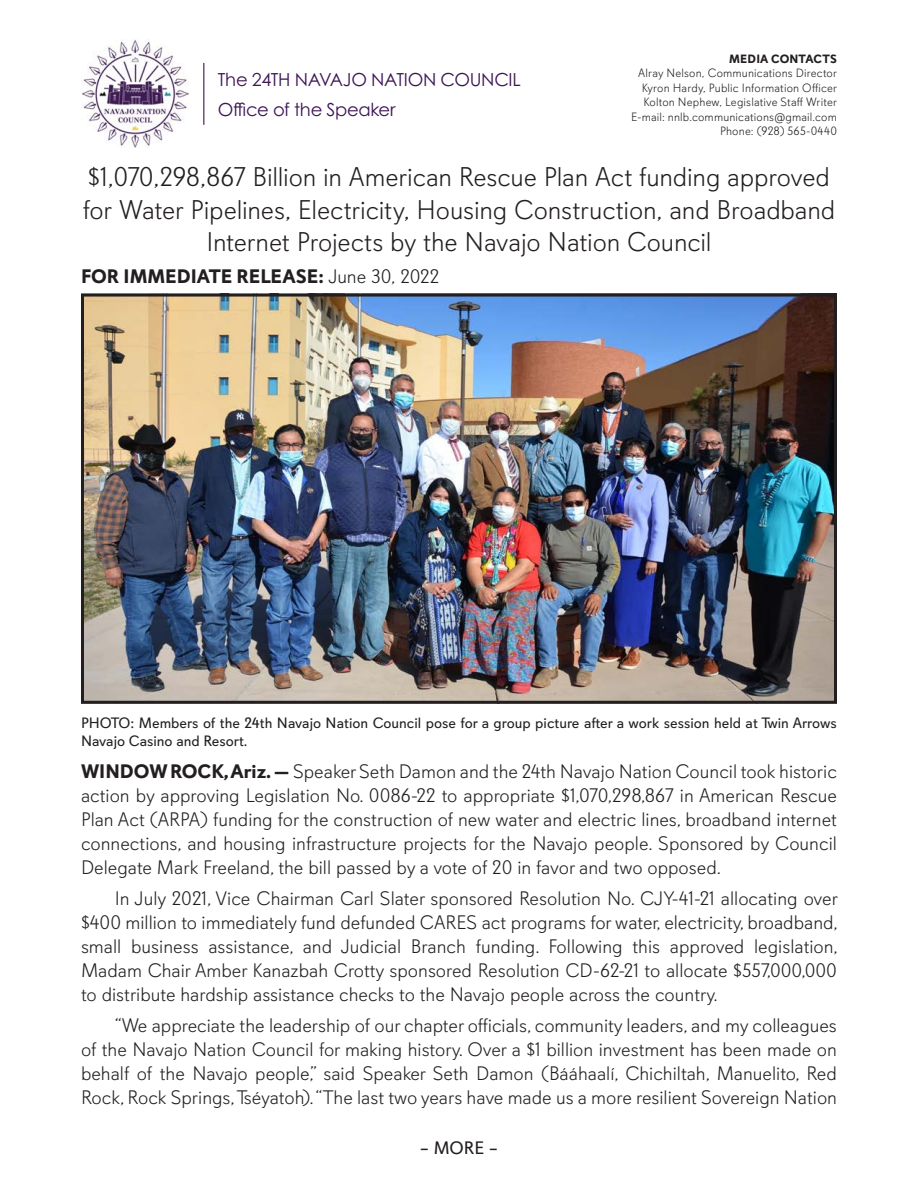
<style>
.page{position:relative;width:918px;height:1188px;background:#fff}
.page>*{position:absolute;margin:0;border:0;box-sizing:border-box;transform-origin:0 0}
.PR_Title{font:300 27px/32.4px "Davis Sans";letter-spacing:-.005em;color:#231f20;text-align:center}
.Regular_PR_Paragraph{font:300 19.5px/24px "Davis Sans";color:#231f20;text-align:justify}
.PR_First_Paragraph{font:300 19.5px/24px "Davis Sans";color:#231f20;text-align:justify}
.t1{font:700 19.5px "Davis Sans";color:#231f20}
.t2{font:18px "Century Gothic Pro";letter-spacing:-.02em;color:#3d1655}
.t3{font:18px "Davis Sans";color:#231f20}
.t4{font:15px/18px "Davis Sans";color:#231f20}
.PR_Body_11_pt{font:300 12px "Davis Sans";letter-spacing:.015em;color:#231f20}
.PR_Body_11_pt-2{font:700 12px "Davis Sans";letter-spacing:.015em;color:#231f20}
.s1{font-weight:300}
.s2{font-weight:700}
</style>
<div class="page">
<img style="left:85px;top:298px;width:748px;height:402px">
<div style="left:81px;top:294px;width:756px;height:410px;border:3px solid #231f20"></div>
<hr style="left:203px;top:63px;width:1px;height:62px;background:#3d1655">
<img style="left:81px;top:39px;width:108px;height:108px">
<p class="t2" style="left:218px;top:68px;width:304px">The 24TH NAVAJO NATION COUNCIL</p>
<p class="t2" style="left:218px;top:98px;width:179px">Office of the Speaker</p>
<p class="PR_Body_11_pt-2" style="left:729px;top:52px;width:109px">MEDIA CONTACTS</p>
<p class="PR_Body_11_pt" style="left:638px;top:67px;width:200px">Alray Nelson, Communications Director</p>
<p class="PR_Body_11_pt" style="left:642px;top:81px;width:197px">Kyron Hardy, Public Information Officer</p>
<p class="PR_Body_11_pt" style="left:643px;top:95px;width:195px">Kolton Nephew, Legislative Staff Writer</p>
<p class="PR_Body_11_pt" style="left:631px;top:110px;width:207px">E-mail: nnlb.communications@gmail.com</p>
<p class="PR_Body_11_pt" style="left:720px;top:124px;width:118px">Phone: (928) 565-0440</p>
<p class="PR_Title" style="left:83px;top:161px;width:754px">$1,070,298,867 Billion in American Rescue Plan Act funding approved for Water Pipelines, Electricity, Housing Construction, and Broadband<br>Internet Projects by the Navajo Nation Council</p>
<p class="t1" style="left:81px;top:265px;width:360px">FOR IMMEDIATE RELEASE: <span class="s1">June 30, 2022</span></p>
<p class="t4" style="left:81px;top:714px;width:757px">PHOTO: Members of the 24th Navajo Nation Council pose for a group picture after a work session held at Twin Arrows<br>Navajo Casino and Resort.</p>
<p class="PR_First_Paragraph" style="left:81px;top:760px;width:758px"><span class="s2">WINDOW ROCK, Ariz. —</span> Speaker Seth Damon and the 24th Navajo Nation Council took historic action by approving Legislation No. 0086-22 to appropriate $1,070,298,867 in American Rescue Plan Act (ARPA) funding for the construction of new water and electric lines, broadband internet connections, and housing infrastructure projects for the Navajo people. Sponsored by Council Delegate Mark Freeland, the bill passed by a vote of 20 in favor and two opposed.</p>
<p class="Regular_PR_Paragraph" style="left:81px;top:886px;width:759px;text-indent:34px">In July 2021, Vice Chairman Carl Slater sponsored Resolution No. CJY-41-21 allocating over $400 million to immediately fund defunded CARES act programs for water, electricity, broadband, small business assistance, and Judicial Branch funding. Following this approved legislation, Madam Chair Amber Kanazbah Crotty sponsored Resolution CD-62-21 to allocate $557,000,000 to distribute hardship assistance checks to the Navajo people across the country.</p>
<p class="Regular_PR_Paragraph" style="left:81px;top:1013px;width:758px;text-indent:34px">“We appreciate the leadership of our chapter officials, community leaders, and my colleagues of the Navajo Nation Council for making history. Over a $1 billion investment has been made on behalf of the Navajo people,” said Speaker Seth Damon (Bááhaalí, Chichiltah, Manuelito, Red Rock, Rock Springs, Tséyatoh). “The last two years have made us a more resilient Sovereign Nation</p>
<p class="t3" style="left:420px;top:1138px;width:80px">– MORE –</p>
</div>
